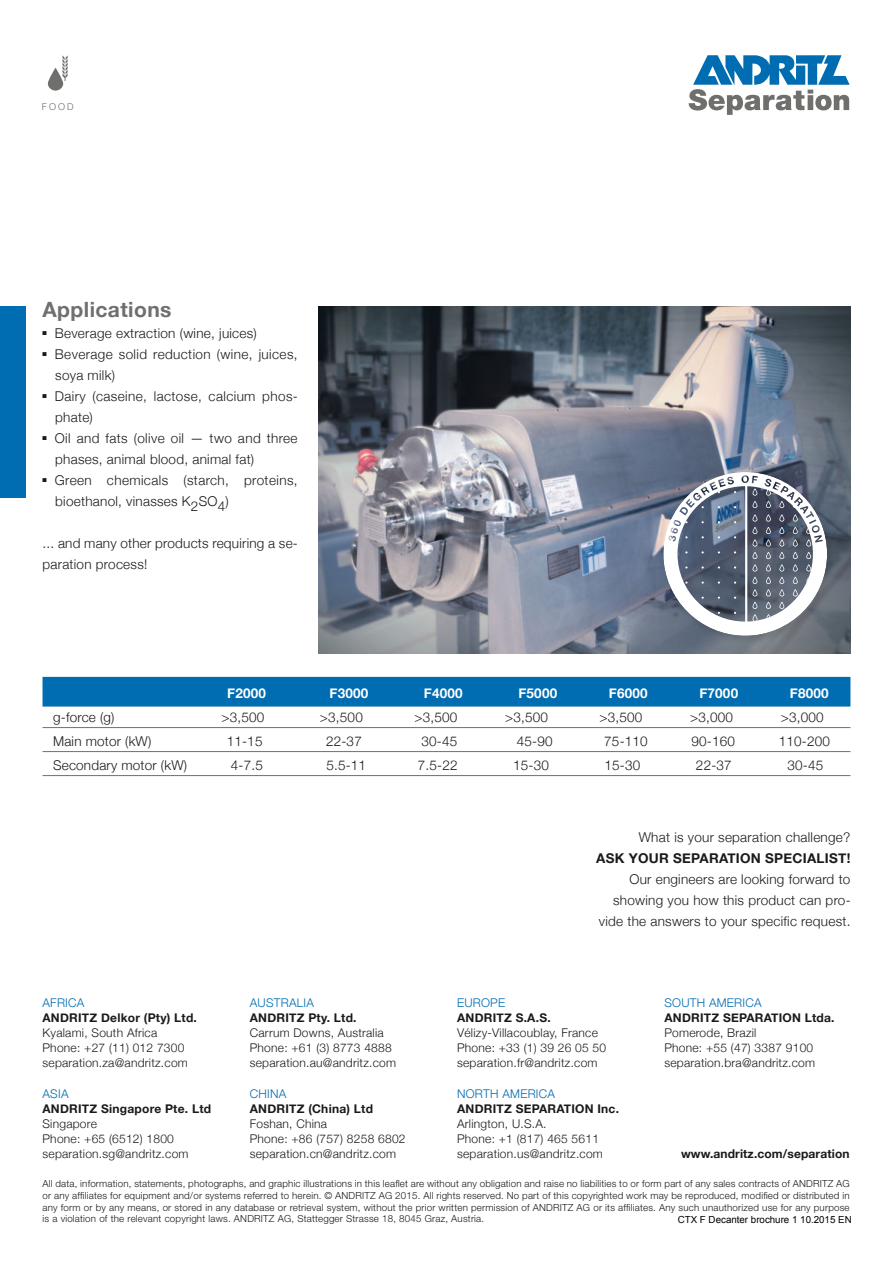
<style>
.page{position:relative;width:893px;height:1263px;background:#fff}
.page>*{position:absolute;margin:0;border:0;box-sizing:border-box;transform-origin:0 0}
.t1{font:700 21px "Helvetica Neue";letter-spacing:.02em;color:#6f6f6e}
.t2{font:300 13.5px/21px "Helvetica Neue";letter-spacing:.02em;color:#1a1a18}
.t3{font:700 13.5px "Helvetica Neue";letter-spacing:.015em;color:#fff}
.t4{font:700 13.5px "Helvetica Neue";letter-spacing:.02em;color:#1a1a18}
.t5{font:300 12px/15px "Helvetica Neue";letter-spacing:.02em;color:#1a1a18}
.t6{font:700 12px "Helvetica Neue";letter-spacing:.02em;color:#1a1a18}
.t7{font:300 12px "Helvetica Neue";letter-spacing:.02em;color:#006cb1}
.t8{font:9.75px/11.7px "Helvetica Neue LT Std Lt 2";letter-spacing:.02em;color:#1a1a18;text-align:justify}
.t9{font:9.75px "Arial";color:#000}
.t10{font:300 9.45px "Helvetica Neue LT Std";color:#6f6f6e}
.t11{font:5.7px "Zapf Dingbats";color:#1a1a18}
</style>
<div class="page">
<div style="left:0;top:306px;width:26px;height:191px;background:#006cb1"></div>
<svg style="left:689px;top:55px;width:161px;height:60px"></svg>
<svg style="left:48px;top:55px;width:20px;height:36px"></svg>
<img style="left:319px;top:307px;width:531px;height:347px">
<img style="left:659px;top:468px;width:180px;height:180px">
<svg style="left:663px;top:472px;width:164px;height:164px"></svg>
<div style="left:43px;top:677px;width:807px;height:29px;background:#006cb1"></div>
<hr style="left:43px;top:727px;width:807px;height:1px;background:#6f6f6e">
<hr style="left:43px;top:751px;width:807px;height:1px;background:#6f6f6e">
<hr style="left:43px;top:775px;width:807px;height:1px;background:#6f6f6e">
<p class="t10" style="left:42px;top:103px;width:33px">FOOD</p>
<h1 class="t1" style="left:43px;top:297px;width:130px">APPLICATIONS</h1>
<p class="t2" style="left:55px;top:322px;width:203px">Beverage extraction (wine, juices)</p>
<p class="t11" style="left:43px;top:330px;width:6px">■</p>
<p class="t11" style="left:43px;top:351px;width:6px">■</p>
<p class="t11" style="left:43px;top:393px;width:6px">■</p>
<p class="t2" style="left:55px;top:343px;width:244px">Beverage solid reduction (wine, juices,</p>
<p class="t2" style="left:55px;top:364px;width:245px">soya milk)<br>Dairy (caseine, lactose, calcium phos-</p>
<p class="t2" style="left:55px;top:406px;width:39px">phate)</p>
<p class="t2" style="left:55px;top:427px;width:244px;text-indent:-12px">■ Oil and fats (olive oil — two and three phases, animal blood, animal fat)<br>Green chemicals (starch, proteins,</p>
<p class="t11" style="left:43px;top:477px;width:6px">■</p>
<p class="t2" style="left:55px;top:490px;width:175px">bioethanol, vinasses K2SO4)</p>
<p class="t2" style="left:43px;top:532px;width:257px">... and many other products requiring a se&shy;paration process!</p>
<p class="t3" style="left:227px;top:685px;width:40px">F2000</p>
<p class="t3" style="left:330px;top:685px;width:40px">F3000</p>
<p class="t3" style="left:424px;top:685px;width:40px">F4000</p>
<p class="t3" style="left:518px;top:685px;width:40px">F5000</p>
<p class="t3" style="left:609px;top:685px;width:40px">F6000</p>
<p class="t3" style="left:699px;top:685px;width:40px">F7000</p>
<p class="t3" style="left:790px;top:685px;width:40px">F8000</p>
<p class="t2" style="left:53px;top:706px;width:63px">g-force (g)</p>
<p class="t2" style="left:221px;top:706px;width:44px">&gt;3,500</p>
<p class="t2" style="left:320px;top:706px;width:44px">&gt;3,500</p>
<p class="t2" style="left:414px;top:706px;width:44px">&gt;3,500</p>
<p class="t2" style="left:505px;top:706px;width:44px">&gt;3,500</p>
<p class="t2" style="left:600px;top:706px;width:44px">&gt;3,500</p>
<p class="t2" style="left:690px;top:706px;width:44px">&gt;3,000</p>
<p class="t2" style="left:781px;top:706px;width:44px">&gt;3,000</p>
<p class="t2" style="left:53px;top:730px;width:100px">Main motor (kW)</p>
<p class="t2" style="left:227px;top:730px;width:37px">11-15</p>
<p class="t2" style="left:326px;top:730px;width:37px">22-37</p>
<p class="t2" style="left:421px;top:730px;width:37px">30-45</p>
<p class="t2" style="left:517px;top:730px;width:37px">45-90</p>
<p class="t2" style="left:604px;top:730px;width:45px">75-110</p>
<p class="t2" style="left:691px;top:730px;width:45px">90-160</p>
<p class="t2" style="left:779px;top:730px;width:53px">110-200</p>
<p class="t2" style="left:53px;top:754px;width:135px">Secondary motor (kW)</p>
<p class="t2" style="left:231px;top:754px;width:34px">4-7.5</p>
<p class="t2" style="left:326px;top:754px;width:41px">5.5-11</p>
<p class="t2" style="left:418px;top:754px;width:41px">7.5-22</p>
<p class="t2" style="left:513px;top:754px;width:37px">15-30</p>
<p class="t2" style="left:605px;top:754px;width:37px">15-30</p>
<p class="t2" style="left:696px;top:754px;width:37px">22-37</p>
<p class="t2" style="left:787px;top:754px;width:37px">30-45</p>
<p class="t2" style="left:639px;top:826px;width:213px">What is your separation challenge?</p>
<p class="t4" style="left:596px;top:850px;width:256px">ASK YOUR SEPARATION SPECIALIST!</p>
<p class="t2" style="left:599px;top:868px;width:253px;text-align:right">Our engineers are looking forward to showing you how this product can pro&shy;vide the answers to your specific request.</p>
<p class="t7" style="left:664px;top:995px;width:99px">SOUTH AMERICA</p>
<p class="t6" style="left:664px;top:1010px;width:172px">ANDRITZ SEPARATION LTDA.</p>
<p class="t5" style="left:664px;top:1025px;width:152px">Pomerode, Brazil<br>Phone: +55 (47) 3387 9100 separation.bra@andritz.com</p>
<p class="t7" style="left:43px;top:995px;width:43px">AFRICA</p>
<p class="t6" style="left:43px;top:1010px;width:156px">ANDRITZ DELKOR (PTY) LTD.</p>
<p class="t5" style="left:43px;top:1025px;width:147px">Kyalami, South Africa<br>Phone: +27 (11) 012 7300 separation.za@andritz.com</p>
<p class="t7" style="left:43px;top:1086px;width:28px">ASIA</p>
<p class="t6" style="left:43px;top:1101px;width:170px">ANDRITZ SINGAPORE PTE. LTD</p>
<p class="t5" style="left:43px;top:1116px;width:148px">Singapore<br>Phone: +65 (6512) 1800 separation.sg@andritz.com</p>
<p class="t7" style="left:457px;top:995px;width:50px">EUROPE</p>
<p class="t6" style="left:457px;top:1010px;width:95px">ANDRITZ S.A.S.</p>
<p class="t5" style="left:457px;top:1025px;width:151px">Vélizy-Villacoublay, France<br>Phone: +33 (1) 39 26 05 50 separation.fr@andritz.com</p>
<p class="t7" style="left:457px;top:1086px;width:99px">NORTH AMERICA</p>
<p class="t6" style="left:457px;top:1101px;width:163px">ANDRITZ SEPARATION INC.</p>
<p class="t5" style="left:457px;top:1116px;width:147px">Arlington, U.S.A.<br>Phone: +1 (817) 465 5611 separation.us@andritz.com</p>
<p class="t8" style="left:43px;top:1179px;width:809px">All data, information, statements, photographs, and graphic illustrations in this leaflet are without any obligation and raise no liabilities to or form part of any sales contracts of ANDRITZ AG or any affiliates for equipment and/or systems referred to herein. © ANDRITZ AG 2015. All rights reserved. No part of this copyrighted work may be reproduced, modified or distributed in any form or by any means, or stored in any database or retrieval system, without the prior written permission of ANDRITZ AG or its affiliates. Any such unauthorized use for any purpose is a violation of the relevant copyright laws. ANDRITZ AG, Stattegger Strasse 18, 8045 Graz, Austria.</p>
<p class="t7" style="left:250px;top:995px;width:66px">AUSTRALIA</p>
<p class="t6" style="left:250px;top:1010px;width:108px">ANDRITZ PTY. LTD.</p>
<p class="t5" style="left:250px;top:1025px;width:148px">Carrum Downs, Australia<br>Phone: +61 (3) 8773 4888 separation.au@andritz.com</p>
<p class="t7" style="left:250px;top:1086px;width:38px">CHINA</p>
<p class="t6" style="left:250px;top:1101px;width:125px">ANDRITZ (CHINA) LTD</p>
<p class="t5" style="left:250px;top:1116px;width:157px">Foshan, China<br>Phone: +86 (757) 8258 6802 separation.cn@andritz.com</p>
<p class="t6" style="left:681px;top:1146px;width:170px">WWW.ANDRITZ.COM/SEPARATION</p>
<p class="t9" style="left:678px;top:1213px;width:175px">CTX F Decanter brochure 1 10.2015 EN</p>
</div>
